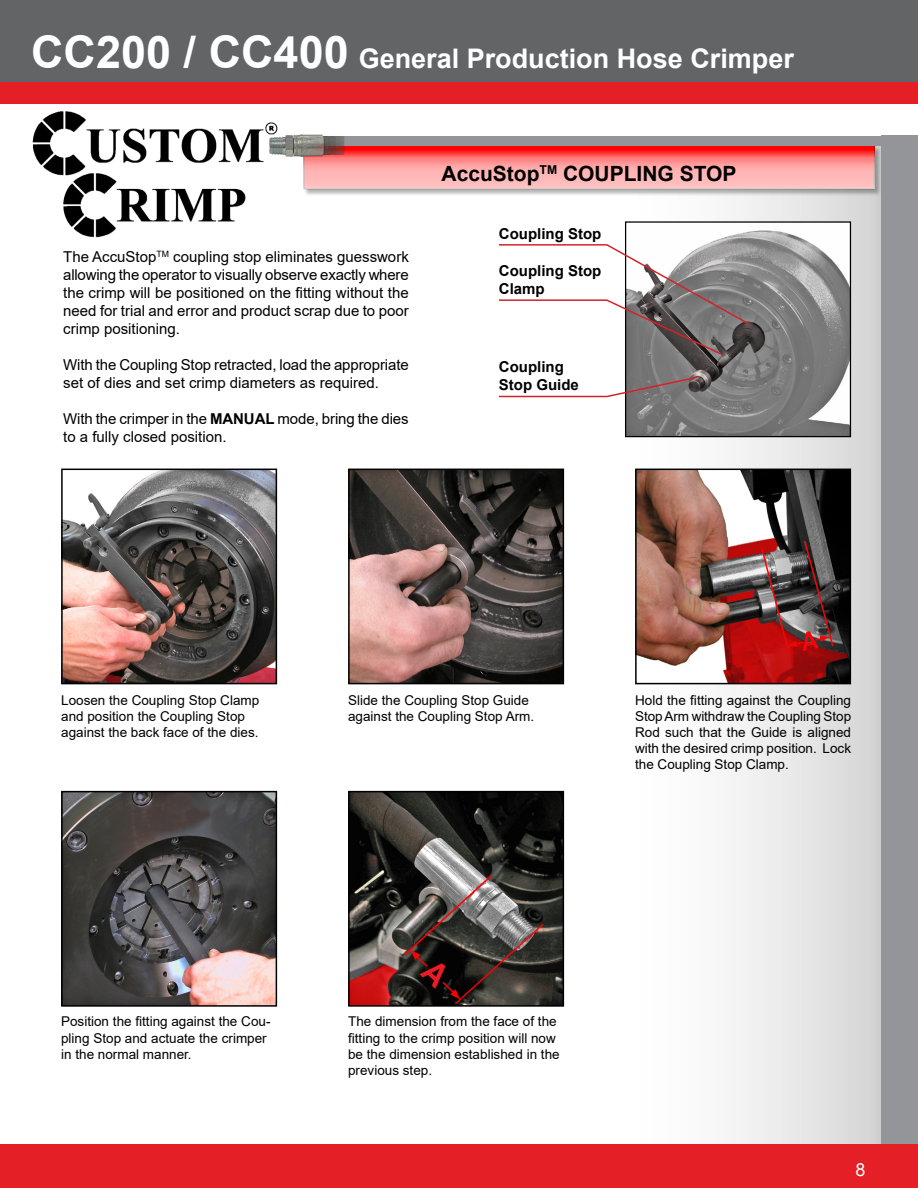
<style>
.page{position:relative;width:918px;height:1188px;background:#fff}
.page>*{position:absolute;margin:0;border:0;box-sizing:border-box;transform-origin:0 0}
.t1{font:700 27px "Arial";color:#fff}
.t2{font:700 21px "Arial";color:#000}
.t3{font:18px "Arial";color:#fff}
.t4{font:15px/18px "Arial";color:#000}
.t5{font:700 15px/18px "Arial";color:#000}
.t6{font:13.5px/16.2px "Arial";color:#000}
.s1{font-size:45px}
.s2{font-weight:700}
</style>
<div class="page">
<div style="left:582px;top:137px;width:314px;height:1051px;background:linear-gradient(to right,#fff,#d7d7d7)"></div>
<div style="left:0;top:0;width:918px;height:90px;background:#636466"></div>
<div style="left:0;top:82px;width:918px;height:22px;background:#e41f26"></div>
<div style="left:304px;top:146px;width:578px;height:50px;background:#000;opacity:.3"></div>
<svg style="left:305px;top:146px;width:568px;height:41px;background:#f88"></svg>
<img style="left:32px;top:111px;width:246px;height:127px">
<div style="left:324px;top:136px;width:584px;height:9px;background:#939598"></div>
<div style="left:882px;top:136px;width:36px;height:1052px;background:#939598"></div>
<div style="left:0;top:1145px;width:918px;height:43px;background:#e41f26"></div>
<img style="left:267px;top:128px;width:87px;height:31px">
<img style="left:627px;top:223px;width:222px;height:212px">
<div style="left:625px;top:221px;width:226px;height:216px;border:1px solid #000"></div>
<svg style="left:499px;top:375px;width:200px;height:23px"></svg>
<svg style="left:499px;top:243px;width:252px;height:113px"></svg>
<img style="left:64px;top:472px;width:210px;height:209px">
<div style="left:61px;top:469px;width:216px;height:215px;border:2px solid #000"></div>
<img style="left:64px;top:794px;width:210px;height:210px">
<div style="left:61px;top:791px;width:216px;height:216px;border:2px solid #000"></div>
<img style="left:351px;top:794px;width:210px;height:210px">
<div style="left:348px;top:791px;width:216px;height:216px;border:2px solid #000"></div>
<img style="left:638px;top:472px;width:210px;height:209px">
<div style="left:635px;top:469px;width:216px;height:215px;border:2px solid #000"></div>
<img style="left:351px;top:472px;width:210px;height:209px">
<div style="left:348px;top:469px;width:216px;height:215px;border:2px solid #000"></div>
<h1 class="t1" style="left:31px;top:40px;width:764px"><span class="s1">CC200 / CC400</span> General Production Hose Crimper</h1>
<p class="t4" style="left:63px;top:248px;width:347px;text-align:justify">The AccuStop<sup>TM</sup> coupling stop eliminates guesswork allowing the operator to visually observe exactly where the crimp will be positioned on the fitting without the need for trial and error and product scrap due to poor crimp positioning.</p>
<p class="t4" style="left:63px;top:356px;width:347px">With the Coupling Stop retracted, load the appropriate set of dies and set crimp diameters as required.</p>
<p class="t4" style="left:63px;top:410px;width:347px">With the crimper in the <span class="s2">MANUAL</span> mode, bring the dies to a fully closed position.</p>
<h2 class="t2" style="left:442px;top:159px;width:296px">AccuStop<sup>TM</sup> COUPLING STOP</h2>
<p class="t5" style="left:499px;top:224px;width:104px">Coupling Stop</p>
<p class="t5" style="left:499px;top:262px;width:104px">Coupling Stop<br>Clamp</p>
<p class="t5" style="left:499px;top:358px;width:82px">Coupling<br>Stop Guide</p>
<p class="t6" style="left:61px;top:692px;width:200px">Loosen the Coupling Stop Clamp and position the Coupling Stop against the back face of the dies.</p>
<p class="t6" style="left:348px;top:692px;width:188px">Slide the Coupling Stop Guide against the Coupling Stop Arm.</p>
<p class="t6" style="left:635px;top:692px;width:218px;text-align:justify">Hold the fitting against the Coupling Stop Arm withdraw the Coupling Stop Rod such that the Guide is aligned with the desired crimp position. Lock the Coupling Stop Clamp.</p>
<p class="t6" style="left:61px;top:1013px;width:211px">Position the fitting against the Cou&shy;pling Stop and actuate the crimper in the normal manner.</p>
<p class="t6" style="left:348px;top:1013px;width:213px">The dimension from the face of the fitting to the crimp position will now be the dimension established in the previous step.</p>
<h3 class="t3" style="left:856px;top:1157px;width:12px">8</h3>
</div>
